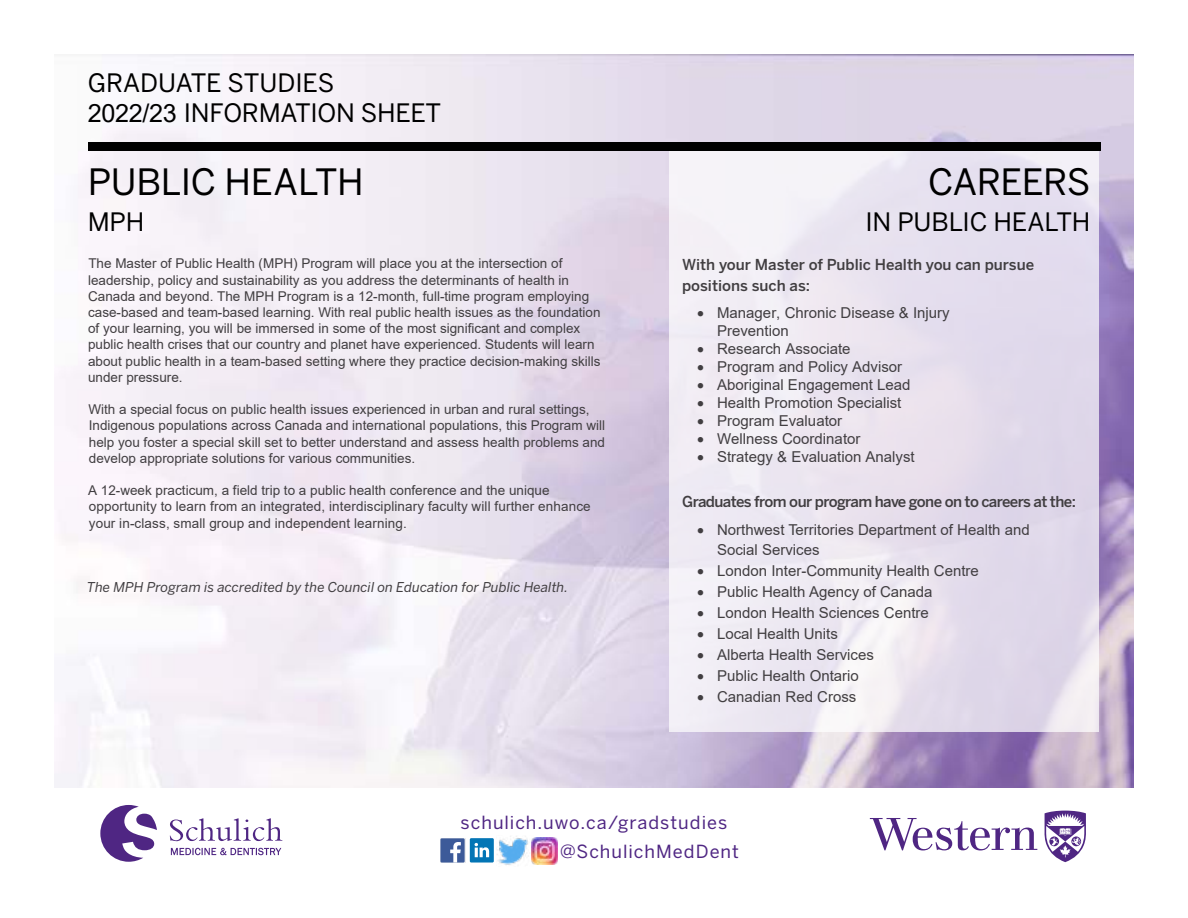
<style>
.page{position:relative;width:1188px;height:918px;background:#fff}
.page>*{position:absolute;margin:0;border:0;box-sizing:border-box;transform-origin:0 0}
.t1{font:36px "Benton Sans";letter-spacing:-.01em;color:#000}
.t2{font:25.2px/30.2px "Benton Sans";letter-spacing:-.01em;color:#000}
.t3{font:18px/28.5px "Benton Sans";letter-spacing:.055em;color:#4f2683}
.t4{font:15px/18px "Arial";color:#413e41}
.t5{font:500 15px/21px "Benton Sans";letter-spacing:-.015em;color:#413e41}
.t6{font:500 15px "Benton Sans";letter-spacing:-.04em;color:#413e41}
.t7{font:13.5px/16.2px "Arial";color:#413e41}
.t8{font:italic 13.5px "Benton Sans";color:#413e41}
.s1{font-family:"Arial"}
</style>
<div class="page">
<svg style="left:100px;top:805px;width:57px;height:57px"></svg>
<svg style="left:170px;top:818px;width:112px;height:23px"></svg>
<svg style="left:171px;top:848px;width:110px;height:7px"></svg>
<svg style="left:870px;top:818px;width:167px;height:32px"></svg>
<svg style="left:1044px;top:811px;width:42px;height:51px"></svg>
<div style="left:440px;top:838px;width:25px;height:25px;background:#3c5a99"></div>
<svg style="left:450px;top:842px;width:11px;height:21px"></svg>
<img style="left:497px;top:836px;width:37px;height:29px">
<img style="left:531px;top:837px;width:26px;height:27px">
<svg style="left:470px;top:838px;width:24px;height:25px"></svg>
<img style="left:54px;top:54px;width:1080px;height:733px">
<div style="left:88px;top:142px;width:1012px;height:9px;background:#000"></div>
<svg style="left:670px;top:152px;width:429px;height:580px;fill:#eae3ef"></svg>
<h2 class="t2" style="left:88px;top:67px;width:355px">GRADUATE STUDIES<br><span class="s1">2022/23</span> INFORMATION SHEET</h2>
<h1 class="t1" style="left:88px;top:160px;width:277px">PUBLIC HEALTH</h1>
<h2 class="t2" style="left:88px;top:207px;width:58px">MPH</h2>
<p class="t7" style="left:88px;top:255px;width:514px">The Master of Public Health (MPH) Program will place you at the intersection of leadership, policy and sustainability as you address the determinants of health in Canada and beyond. The MPH Program is a 12-month, full-time program employing case-based and team-based learning. With real public health issues as the foundation of your learning, you will be immersed in some of the most significant and complex public health crises that our country and planet have experienced. Students will learn about public health in a team-based setting where they practice decision-making skills under pressure.</p>
<p class="t7" style="left:88px;top:401px;width:518px">With a special focus on public health issues experienced in urban and rural settings, Indigenous populations across Canada and international populations, this Program will help you foster a special skill set to better understand and assess health problems and develop appropriate solutions for various communities.</p>
<p class="t7" style="left:88px;top:482px;width:504px">A 12-week practicum, a field trip to a public health conference and the unique opportunity to learn from an integrated, interdisciplinary faculty will further enhance your in-class, small group and independent learning.</p>
<p class="t8" style="left:87px;top:580px;width:483px">The MPH Program is accredited by the Council on Education for Public Health.</p>
<h1 class="t1" style="left:928px;top:160px;width:164px">CAREERS</h1>
<h2 class="t2" style="left:866px;top:207px;width:226px">IN PUBLIC HEALTH</h2>
<p class="t5" style="left:682px;top:253px;width:354px">With your Master of Public Health you can pursue positions such as:</p>
<p class="t4" style="left:717px;top:304px;width:234px;text-indent:-20px">• Manager, Chronic Disease &amp; Injury<br>Prevention</p>
<p class="t4" style="left:697px;top:340px;width:155px">• Research Associate</p>
<p class="t4" style="left:697px;top:358px;width:207px">• Program and Policy Advisor</p>
<p class="t4" style="left:697px;top:376px;width:215px">• Aboriginal Engagement Lead</p>
<p class="t4" style="left:697px;top:394px;width:206px">• Health Promotion Specialist</p>
<p class="t4" style="left:697px;top:412px;width:147px">• Program Evaluator</p>
<p class="t4" style="left:697px;top:430px;width:165px">• Wellness Coordinator</p>
<p class="t4" style="left:697px;top:448px;width:219px">• Strategy &amp; Evaluation Analyst</p>
<p class="t6" style="left:682px;top:493px;width:395px">Graduates from our program have gone on to careers at the:</p>
<p class="t4" style="left:717px;top:520px;width:314px;line-height:20px;text-indent:-20px">• Northwest Territories Department of Health and<br>Social Services</p>
<p class="t4" style="left:697px;top:562px;width:283px">• London Inter-Community Health Centre</p>
<p class="t4" style="left:697px;top:583px;width:237px">• Public Health Agency of Canada</p>
<p class="t4" style="left:697px;top:604px;width:233px">• London Health Sciences Centre</p>
<p class="t4" style="left:697px;top:625px;width:142px">• Local Health Units</p>
<p class="t4" style="left:697px;top:646px;width:178px">• Alberta Health Services</p>
<p class="t4" style="left:697px;top:667px;width:163px">• Public Health Ontario</p>
<p class="t4" style="left:697px;top:688px;width:161px">• Canadian Red Cross</p>
<h3 class="t3" style="left:560px;top:808px;width:180px;text-indent:-99px">schulich.uwo.ca/gradstudies @SchulichMedDent</h3>
</div>
